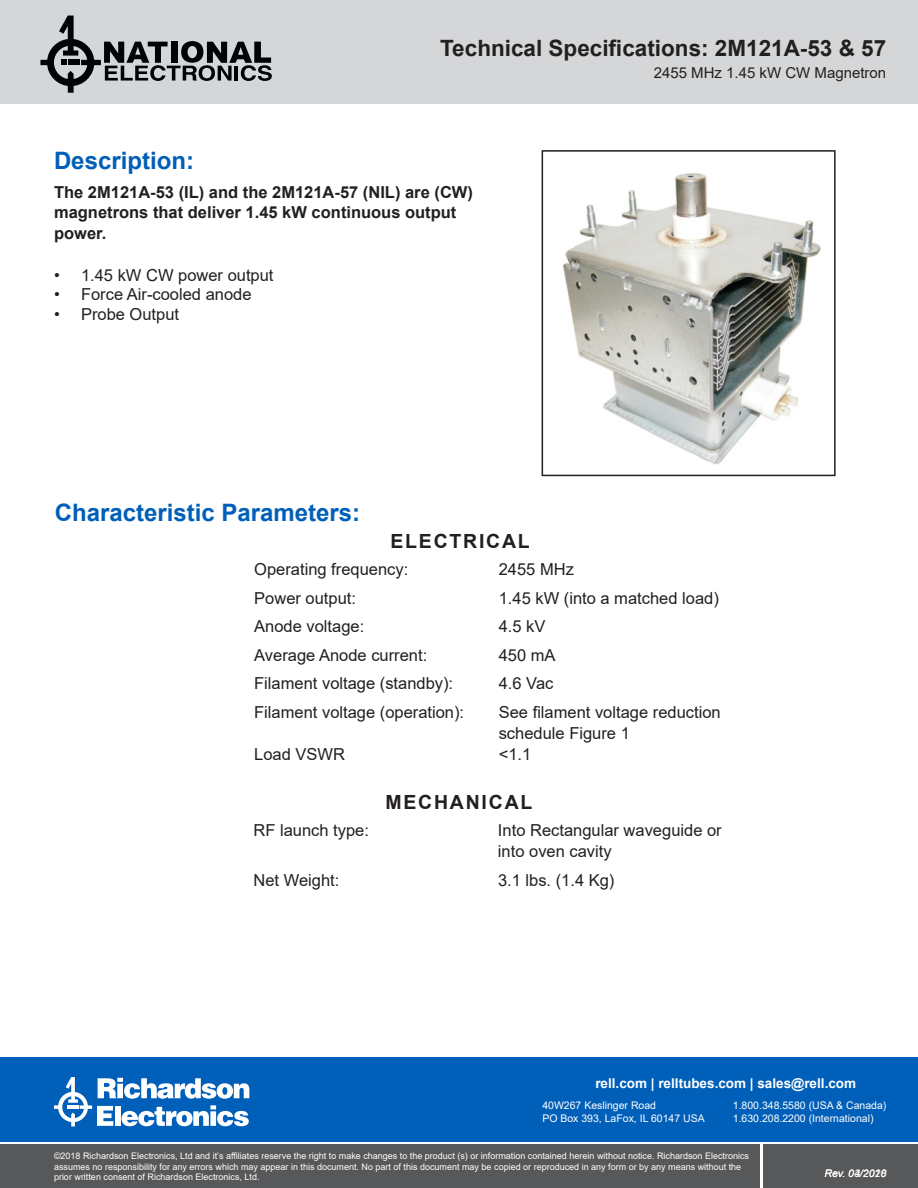
<style>
.page{position:relative;width:918px;height:1188px;background:#fff}
.page>*{position:absolute;margin:0;border:0;box-sizing:border-box;transform-origin:0 0}
.t1{font:700 24px "Arial";color:#005fb9}
.t2{font:700 22.5px "Arial";color:#231f20}
.t3{font:700 19.5px "Arial";letter-spacing:.09em;color:#231f20}
.t4{font:16.5px/21px "Arial";color:#231f20}
.t5{font:700 16.5px/19.8px "Arial";color:#231f20}
.t6{font:15px "Arial";color:#231f20}
.t7{font:700 13.5px "Arial";color:#fff}
.t8{font:10.5px "Arial";color:#fff}
.t9{font:italic 10.5px "Arial";color:#fff}
.t10{font:9px/10.5px "Arial";color:#fff}
</style>
<div class="page">
<div style="left:0;top:1057px;width:918px;height:85px;background:#005fb9"></div>
<div style="left:0;top:1145px;width:759px;height:43px;background:#57585a"></div>
<div style="left:764px;top:1145px;width:154px;height:43px;background:#57585a"></div>
<svg style="left:54px;top:1077px;width:195px;height:50px"></svg>
<div style="left:0;top:0;width:918px;height:104px;background:#d5d6d8"></div>
<svg style="left:40px;top:16px;width:232px;height:77px"></svg>
<img style="left:562px;top:173px;width:259px;height:292px">
<div style="left:542px;top:150px;width:294px;height:326px;border:2px solid #231f20"></div>
<h2 class="t2" style="left:440px;top:32px;width:447px">Technical Specifications: 2M121A-53 &amp; 57</h2>
<p class="t6" style="left:654px;top:63px;width:234px">2455 MHz 1.45 kW CW Magnetron</p>
<p class="t1" style="left:54px;top:144px;width:142px">Description:</p>
<p class="t5" style="left:54px;top:182px;width:420px">The 2M121A-53 (IL) and the 2M121A-57 (NIL) are (CW) magnetrons that deliver 1.45 kW continuous output</p>
<p class="t5" style="left:54px;top:224px;width:54px">power.</p>
<p class="t4" style="left:54px;top:264px;width:221px">• 1.45 kW CW power output</p>
<p class="t4" style="left:54px;top:284px;width:199px">• Force Air-cooled anode</p>
<p class="t4" style="left:54px;top:304px;width:127px">• Probe Output</p>
<p class="t1" style="left:55px;top:496px;width:307px">Characteristic Parameters:</p>
<p class="t3" style="left:390px;top:528px;width:141px">ELECTRICAL</p>
<p class="t4" style="left:254px;top:559px;width:156px">Operating frequency:</p>
<p class="t4" style="left:499px;top:559px;width:77px">2455 MHz</p>
<p class="t4" style="left:254px;top:587px;width:103px">Power output:</p>
<p class="t4" style="left:499px;top:587px;width:222px">1.45 kW (into a matched load)</p>
<p class="t4" style="left:254px;top:616px;width:112px">Anode voltage:</p>
<p class="t4" style="left:499px;top:616px;width:48px">4.5 kV</p>
<p class="t4" style="left:254px;top:644px;width:175px">Average Anode current:</p>
<p class="t4" style="left:499px;top:644px;width:58px">450 mA</p>
<p class="t4" style="left:254px;top:673px;width:200px">Filament voltage (standby):</p>
<p class="t4" style="left:499px;top:673px;width:56px">4.6 Vac</p>
<p class="t4" style="left:254px;top:701px;width:211px">Filament voltage (operation):</p>
<p class="t4" style="left:499px;top:701px;width:223px">See filament voltage reduction schedule Figure 1</p>
<p class="t4" style="left:254px;top:743px;width:92px">Load VSWR</p>
<p class="t4" style="left:499px;top:743px;width:34px">&lt;1.1</p>
<p class="t3" style="left:386px;top:788px;width:148px">MECHANICAL</p>
<p class="t4" style="left:254px;top:820px;width:117px">RF launch type:</p>
<p class="t4" style="left:498px;top:820px;width:225px">Into Rectangular waveguide or into oven cavity</p>
<p class="t4" style="left:254px;top:869px;width:87px">Net Weight:</p>
<p class="t4" style="left:498px;top:869px;width:118px">3.1 lbs. (1.4 Kg)</p>
<p class="t7" style="left:595px;top:1074px;width:262px">rell.com | relltubes.com | sales@rell.com</p>
<p class="t8" style="left:542px;top:1099px;width:115px">40W267 Keslinger Road</p>
<p class="t8" style="left:733px;top:1099px;width:155px">1.800.348.5580 (USA &amp; Canada)</p>
<p class="t8" style="left:542px;top:1111px;width:164px">PO Box 393, LaFox, IL 60147 USA</p>
<p class="t8" style="left:733px;top:1111px;width:142px">1.630.208.2200 (International)</p>
<p class="t10" style="left:54px;top:1151px;width:697px">©2018 Richardson Electronics, Ltd and it’s affiliates reserve the right to make changes to the product (s) or information contained herein without notice. Richardson Electronics assumes no responsibility for any errors which may appear in this document. No part of this document may be copied or reproduced in any form or by any means without the prior written consent of Richardson Electronics, Ltd.</p>
<p class="t9" style="left:825px;top:1167px;width:63px">Rev. 03/2018</p>
<p class="t9" style="left:854px;top:1167px;width:7px">4</p>
<p class="t9" style="left:875px;top:1167px;width:13px">20</p>
</div>
